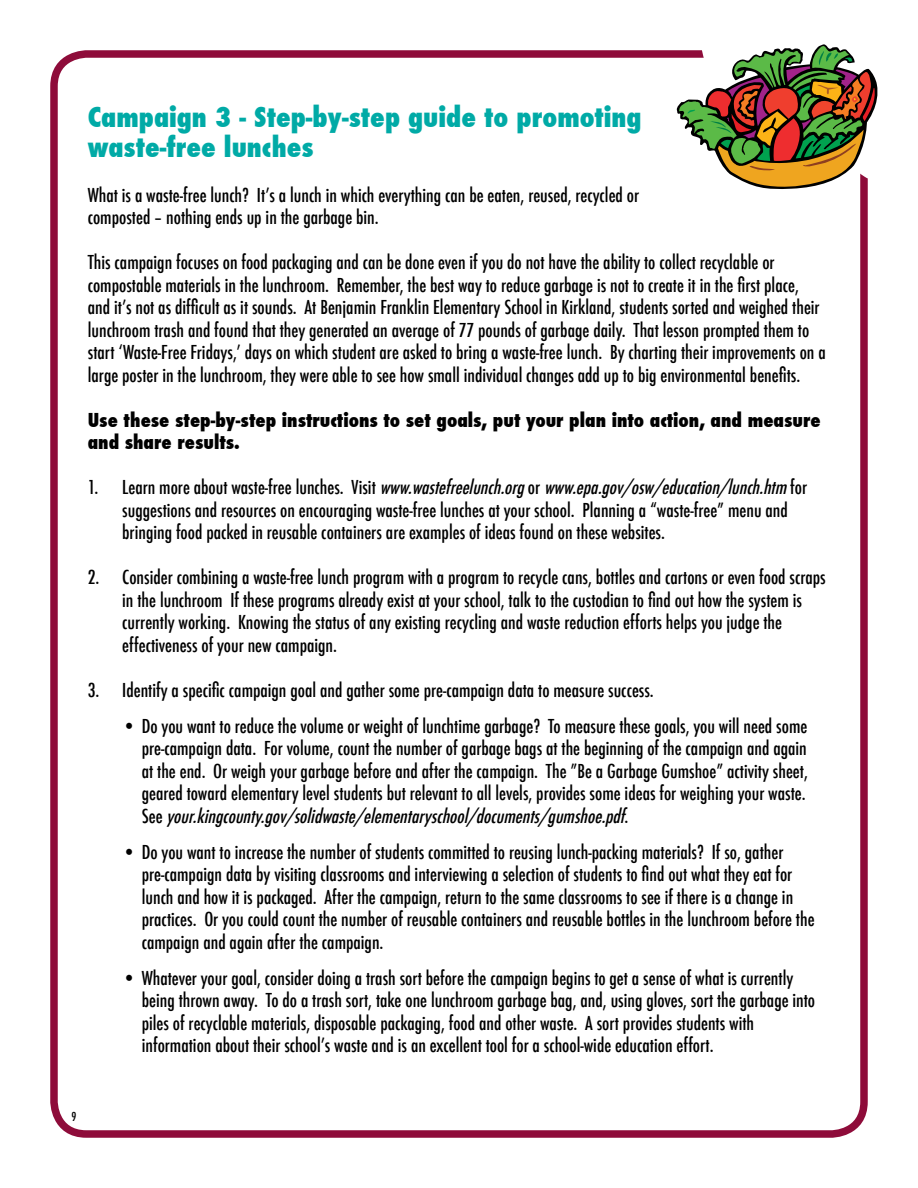
<style>
.page{position:relative;width:918px;height:1188px;background:#fff}
.page>*{position:absolute;margin:0;border:0;box-sizing:border-box;transform-origin:0 0}
.t1{font:800 condensed 27px/30px "Futura";color:#00aaa6}
.t2{font:500 condensed 18.75px/22.5px "Futura";color:#000}
.t3{font:800 condensed 18.75px/22.5px "Futura";color:#000}
.t4{font:500 condensed 12px "Futura";color:#000}
.s1{font-style:italic}
</style>
<div class="page">
<div style="left:50px;top:50px;width:818px;height:1088px;border:8px solid #8e0c3a;border-radius:32px"></div>
<svg style="left:677px;top:44px;width:201px;height:165px"></svg>
<h1 class="t1" style="left:88px;top:102px;width:555px">Campaign 3 - Step-by-step guide to promoting waste-free lunches</h1>
<p class="t2" style="left:88px;top:183px;width:553px">What is a waste-free lunch? It’s a lunch in which everything can be eaten, reused, recycled or composted – nothing ends up in the garbage bin.</p>
<p class="t2" style="left:88px;top:251px;width:740px">This campaign focuses on food packaging and can be done even if you do not have the ability to collect recyclable or compostable materials in the lunchroom. Remember, the best way to reduce garbage is not to create it in the first place, and it’s not as difficult as it sounds. At Benjamin Franklin Elementary School in Kirkland, students sorted and weighed their lunchroom trash and found that they generated an average of 77 pounds of garbage daily. That lesson prompted them to start ‘Waste-Free Fridays,’ days on which student are asked to bring a waste-free lunch. By charting their improvements on a large poster in the lunchroom, they were able to see how small individual changes add up to big environmental benefits.</p>
<p class="t3" style="left:88px;top:408px;width:734px">Use these step-by-step instructions to set goals, put your plan into action, and measure and share results.</p>
<p class="t2" style="left:122px;top:476px;width:686px;text-indent:-35px">1 . L e a r n m o r e a b o u t w a s t e - f r e e l u n c h e s . V i s i t <span class="s1">www.wastefreelunch.org</span>o r <span class="s1">www.epa.gov/osw/education/lunch.htm</span> f o r suggestions and resources on encouraging waste-free lunches at your school. Planning a “waste-free” menu and bringing food packed in reusable containers are examples of ideas found on these websites.</p>
<p class="t2" style="left:122px;top:566px;width:705px;text-indent:-34px">2. Consider combining a waste-free lunch program with a program to recycle cans, bottles and cartons or even food scraps in the lunchroom If these programs already exist at your school, talk to the custodian to find out how the system is currently working. Knowing the status of any existing recycling and waste reduction efforts helps you judge the effectiveness of your new campaign.</p>
<p class="t2" style="left:88px;top:678px;width:568px">3. Identify a specific campaign goal and gather some pre-campaign data to measure success.</p>
<p class="t2" style="left:142px;top:714px;width:668px;text-align:justify;text-indent:-20px">• Do you want to reduce the volume or weight of lunchtime garbage? To measure these goals, you will need some pre-campaign data. For volume, count the number of garbage bags at the beginning of the campaign and again at the end. Or weigh your garbage before and after the campaign. The ”Be a Garbage Gumshoe” activity sheet, geared toward elementary level students but relevant to all levels, provides some ideas for weighing your waste.<br>S e e <span class="s1">your.kingcounty.gov/solidwaste/elementaryschool/documents/gumshoe.pdf</span>.</p>
<p class="t2" style="left:142px;top:840px;width:674px;text-indent:-20px">• Do you want to increase the number of students committed to reusing lunch-packing materials? If so, gather pre-campaign data by visiting classrooms and interviewing a selection of students to find out what they eat for lunch and how it is packaged. After the campaign, return to the same classrooms to see if there is a change in practices. Or you could count the number of reusable containers and reusable bottles in the lunchroom before the campaign and again after the campaign.</p>
<p class="t2" style="left:142px;top:966px;width:675px;text-indent:-20px">• Whatever your goal, consider doing a trash sort before the campaign begins to get a sense of what is currently being thrown away. To do a trash sort, take one lunchroom garbage bag, and, using gloves, sort the garbage into piles of recyclable materials, disposable packaging, food and other waste. A sort provides students with information about their school’s waste and is an excellent tool for a school-wide education effort.</p>
<p class="t4" style="left:72px;top:1109px;width:6px">9</p>
</div>
